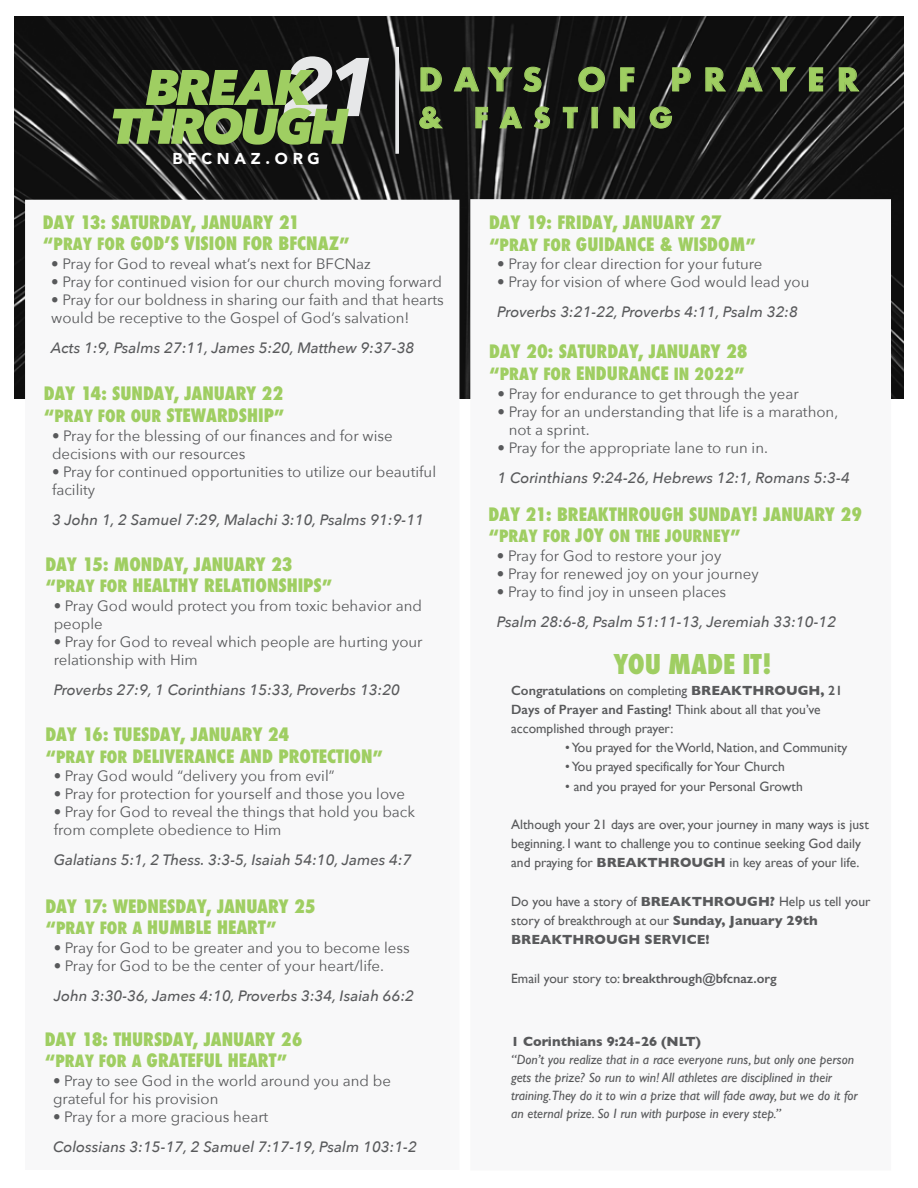
<style>
.page{position:relative;width:918px;height:1188px;background:#fff}
.page>*{position:absolute;margin:0;border:0;box-sizing:border-box;transform-origin:0 0}
.t1{font:italic 700 82.2px "Avenir Next";color:#e6e7e8}
.t2{font:700 30.75px "Futura";letter-spacing:.4em;color:#9fce62}
.t3{font:700 30.75px "Futura PT";letter-spacing:.4em;color:#9fce62}
.t4{font:800 30px "Futura PT Cond";color:#9fce62}
.t5{font:800 condensed 18px/21.6px "Futura";color:#9fce62}
.t6{font:800 condensed 16.5px "Futura";color:#9fce62}
.t7{font:900 15.75px "Avenir";letter-spacing:.3em;color:#fff}
.t8{font:15px/18px "Avenir Next";color:#58595b}
.t9{font:italic 500 15px "Avenir Next";color:#58595b}
.t10{font:13.5px/19.2px "Gill Sans";color:#58595b}
.t11{font:italic 13.5px/18px "Gill Sans";color:#58595b}
.t12{font:600 13.5px "Gill Sans";color:#58595b}
.t13{font:700 13.5px "Gill Sans";color:#58595b}
.s1{font-size:16.5px}
.s2{font-size:18px}
.s3{font-weight:600}
.s4{font-weight:700}
.s5{font-weight:400}
</style>
<div class="page">
<img style="left:15px;top:17px;width:888px;height:382px">
<svg style="left:470px;top:199px;width:421px;height:200px"></svg>
<svg style="left:25px;top:200px;width:434px;height:199px"></svg>
<svg style="left:420px;top:67px;width:22px;height:25px"></svg>
<svg style="left:453px;top:67px;width:27px;height:25px"></svg>
<svg style="left:487px;top:67px;width:26px;height:25px"></svg>
<svg style="left:523px;top:66px;width:19px;height:26px"></svg>
<svg style="left:578px;top:66px;width:27px;height:26px"></svg>
<svg style="left:620px;top:67px;width:15px;height:25px"></svg>
<svg style="left:672px;top:67px;width:19px;height:25px"></svg>
<svg style="left:705px;top:67px;width:22px;height:25px"></svg>
<svg style="left:737px;top:67px;width:26px;height:25px"></svg>
<svg style="left:771px;top:67px;width:25px;height:25px"></svg>
<svg style="left:809px;top:67px;width:14px;height:25px"></svg>
<svg style="left:839px;top:67px;width:21px;height:25px"></svg>
<svg style="left:419px;top:106px;width:25px;height:23px"></svg>
<svg style="left:475px;top:107px;width:13px;height:22px"></svg>
<svg style="left:499px;top:107px;width:24px;height:22px"></svg>
<svg style="left:533px;top:106px;width:17px;height:23px"></svg>
<svg style="left:563px;top:107px;width:15px;height:22px"></svg>
<div style="left:592px;top:107px;width:6px;height:21px;border:1px solid #9fce62"></div>
<svg style="left:613px;top:107px;width:22px;height:22px"></svg>
<svg style="left:649px;top:106px;width:23px;height:23px"></svg>
<div style="left:395px;top:47px;width:4px;height:107px;border:3px solid #e6e7e8"></div>
<svg style="left:113px;top:70px;width:236px;height:75px"></svg>
<h1 class="t1" style="left:282px;top:16px;width:99px">21</h1>
<p class="t7" style="left:172px;top:145px;width:149px">BFCNAZ.ORG</p>
<h2 class="t2" style="left:419px;top:57px;width:442px">DAYS OF PRAYER</h2>
<h2 class="t3" style="left:419px;top:98px;width:256px">&amp; FASTING</h2>
<p class="t5" style="left:43px;top:212px;width:308px">DAY 13: SATURDAY, JANUARY 21 <span class="s1">“PRAY FOR</span> GODʼS VISION FOR BFCNAZ<span class="s1">”</span></p>
<p class="t8" style="left:51px;top:254px;width:321px">• Pray for God to reveal what’s next for BFCNaz</p>
<p class="t8" style="left:51px;top:272px;width:392px">• Pray for continued vision for our church moving forward</p>
<p class="t8" style="left:51px;top:290px;width:394px">• Pray for our boldness in sharing our faith and that hearts would be receptive to the Gospel of God’s salvation!</p>
<p class="t9" style="left:51px;top:335px;width:365px">Acts 1:9, Psalms 27:11, James 5:20, Matthew 9:37-38</p>
<p class="t5" style="left:44px;top:383px;width:241px">DAY 14: SUNDAY, JANUARY 22</p>
<p class="t6" style="left:44px;top:405px;width:242px">“PRAY FOR OUR <span class="s2">STEWARDSHIP</span>”</p>
<p class="t8" style="left:52px;top:426px;width:342px">• Pray for the blessing of our finances and for wise decisions with our resources</p>
<p class="t8" style="left:52px;top:462px;width:386px">• Pray for continued opportunities to utilize our beautiful facility</p>
<p class="t9" style="left:52px;top:507px;width:374px">3 John 1, 2 Samuel 7:29, Malachi 3:10, Psalms 91:9-11</p>
<p class="t5" style="left:45px;top:553px;width:288px">DAY 15: MONDAY, JANUARY 23 <span class="s1">“PRAY FOR</span> HEALTHY RELATIONSHIPS<span class="s1">”</span></p>
<p class="t8" style="left:54px;top:596px;width:370px">• Pray God would protect you from toxic behavior and people</p>
<p class="t8" style="left:54px;top:632px;width:370px">• Pray for God to reveal which people are hurting your relationship with Him</p>
<p class="t9" style="left:54px;top:677px;width:348px">Proverbs 27:9, 1 Corinthians 15:33, Proverbs 13:20</p>
<p class="t5" style="left:45px;top:724px;width:339px">DAY 16: TUESDAY, JANUARY 24<br><span class="s1">“PRAY FOR</span> DELIVERANCE AND PROTECTION<span class="s1">”</span></p>
<p class="t8" style="left:54px;top:766px;width:282px">• Pray God would “delivery you from evil”</p>
<p class="t8" style="left:54px;top:784px;width:353px">• Pray for protection for yourself and those you love</p>
<p class="t8" style="left:54px;top:802px;width:363px">• Pray for God to reveal the things that hold you back from complete obedience to Him</p>
<p class="t9" style="left:54px;top:847px;width:359px">Galatians 5:1, 2 Thess. 3:3-5, Isaiah 54:10, James 4:7</p>
<p class="t5" style="left:45px;top:895px;width:272px">DAY 17: WEDNESDAY, JANUARY 25 <span class="s1">“PRAY FOR A</span> HUMBLE HEART<span class="s1">”</span></p>
<p class="t8" style="left:54px;top:938px;width:358px">• Pray for God to be greater and you to become less</p>
<p class="t8" style="left:54px;top:956px;width:332px">• Pray for God to be the center of your heart/life.</p>
<p class="t9" style="left:54px;top:983px;width:362px">John 3:30-36, James 4:10, Proverbs 3:34, Isaiah 66:2</p>
<p class="t5" style="left:45px;top:1028px;width:259px">DAY 18: THURSDAY, JANUARY 26 <span class="s1">“PRAY FOR A</span> GRATEFUL HEART<span class="s1">”</span></p>
<p class="t8" style="left:53px;top:1071px;width:339px">• Pray to see God in the world around you and be grateful for his provision</p>
<p class="t8" style="left:53px;top:1107px;width:217px">• Pray for a more gracious heart</p>
<p class="t9" style="left:53px;top:1134px;width:365px">Colossians 3:15-17, 2 Samuel 7:17-19, Psalm 103:1-2</p>
<p class="t5" style="left:489px;top:212px;width:268px">DAY 19: FRIDAY, JANUARY 27 <span class="s1">“PRAY FOR</span> GUIDANCE &amp; WISDOM<span class="s1">”</span></p>
<p class="t8" style="left:497px;top:254px;width:267px">• Pray for clear direction for your future</p>
<p class="t8" style="left:497px;top:272px;width:314px">• Pray for vision of where God would lead you</p>
<p class="t9" style="left:497px;top:299px;width:302px">Proverbs 3:21-22, Proverbs 4:11, Psalm 32:8</p>
<p class="t5" style="left:489px;top:341px;width:260px">DAY 20: SATURDAY, JANUARY 28</p>
<p class="t6" style="left:489px;top:363px;width:257px">“PRAY FOR <span class="s2">ENDURANCE</span> IN 2022”</p>
<p class="t8" style="left:497px;top:384px;width:303px">• Pray for endurance to get through the year</p>
<p class="t8" style="left:509px;top:402px;width:331px;text-indent:-11px">• Pray for an understanding that life is a marathon, not a sprint.</p>
<p class="t8" style="left:497px;top:438px;width:272px">• Pray for the appropriate lane to run in.</p>
<p class="t9" style="left:497px;top:465px;width:354px">1 Corinthians 9:24-26, Hebrews 12:1, Romans 5:3-4</p>
<p class="t5" style="left:489px;top:503px;width:375px">DAY 21: BREAKTHROUGH SUNDAY! JANUARY 29</p>
<p class="t6" style="left:489px;top:525px;width:254px">“PRAY FOR <span class="s2">JOY</span> ON THE JOURNEY”</p>
<p class="t8" style="left:497px;top:546px;width:226px">• Pray for God to restore your joy</p>
<p class="t8" style="left:497px;top:564px;width:263px">• Pray for renewed joy on your journey</p>
<p class="t8" style="left:497px;top:582px;width:231px">• Pray to find joy in unseen places</p>
<p class="t9" style="left:497px;top:609px;width:341px">Psalm 28:6-8, Psalm 51:11-13, Jeremiah 33:10-12</p>
<h3 class="t4" style="left:614px;top:646px;width:160px">YOU MADE IT!</h3>
<p class="t10" style="left:511px;top:680px;width:333px"><span class="s3">Congratulations</span> on completing <span class="s4">BREAKTHROUGH,</span> <span class="s3">21<br>Days of Prayer and Fasting!</span> Think about all that you’ve accomplished through prayer:</p>
<p class="t10" style="left:565px;top:738px;width:284px">• You prayed for the World, Nation, and Community</p>
<p class="t10" style="left:565px;top:757px;width:221px">• You prayed specifically for Your Church</p>
<p class="t10" style="left:565px;top:776px;width:239px">• and you prayed for your Personal Growth</p>
<p class="t10" style="left:511px;top:815px;width:359px">Although your 21 days are over, your journey in many ways is just beginning. I want to challenge you to continue seeking God daily and praying for <span class="s4">BREAKTHROUGH</span> in key areas of your life.</p>
<p class="t10" style="left:511px;top:892px;width:361px">Do you have a story of <span class="s4">BREAKTHROUGH?</span> Help us tell your story of breakthrough at our <span class="s4">Sunday, January 29th<br>BREAKTHROUGH SERVICE!</span></p>
<p class="t12" style="left:511px;top:970px;width:267px"><span class="s5">Email your story to:</span> breakthrough@bfcnaz.org</p>
<p class="t13" style="left:511px;top:1030px;width:191px">1 Corinthians 9:24-26 (NLT)</p>
<p class="t11" style="left:511px;top:1050px;width:348px">“Don’t you realize that in a race everyone runs, but only one person gets the prize? So run to win! All athletes are disciplined in their training.They do it to win a prize that will fade away, but we do it for an eternal prize. So I run with purpose in every step.”</p>
</div>
